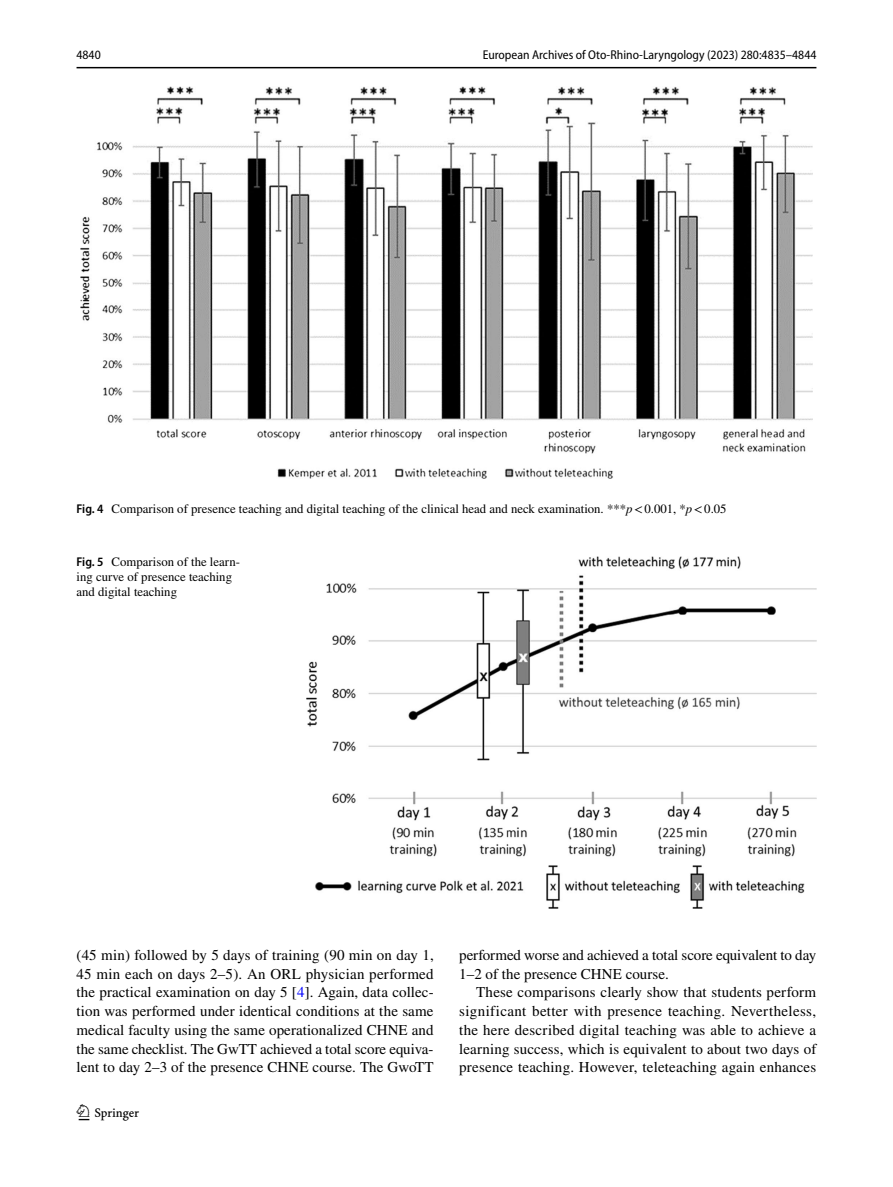
<style>
.page{position:relative;width:893px;height:1187px;background:#fff}
.page>*{position:absolute;margin:0;border:0;box-sizing:border-box;transform-origin:0 0}
.t1{font:22.5px "Springnew Regular 2";color:#000}
.t2{font:15px/18.8px "STIX";letter-spacing:.005em;color:#000;text-align:justify}
.t3{font:12.75px/15px "STIX";color:#000}
.t4{font:semi-condensed 12.75px "Myriad Pro";color:#000}
.s1{font-family:"Myriad Pro";font-weight:600;font-stretch:semi-condensed}
.s2{font-style:italic}
.s3{color:#00f}
</style>
<div class="page">
<hr style="left:77px;top:67px;width:739px;height:1px;background:#000">
<img style="left:81px;top:87px;width:731px;height:391px">
<img style="left:306px;top:556px;width:510px;height:352px">
<p class="t4" style="left:77px;top:48px;width:26px">4840</p>
<p class="t4" style="left:483px;top:48px;width:335px">European Archives of Oto-Rhino-Laryngology (2023) 280:4835–4844</p>
<p class="t3" style="left:77px;top:502px;width:652px"><span class="s1">Fig. 4</span> Comparison of presence teaching and digital teaching of the clinical head and neck examination. ***<span class="s2">p</span>&lt;0.001, *<span class="s2">p</span>&lt;0.05</p>
<p class="t3" style="left:77px;top:554px;width:165px"><span class="s1">Fig. 5</span> Comparison of the learn&shy;ing curve of presence teaching and digital teaching</p>
<p class="t2" style="left:77px;top:946px;width:359px">(45 min) followed by 5 days of training (90 min on day 1, 45 min each on days 2–5). An ORL physician performed the practical examination on day 5 [<span class="s3">4</span>]. Again, data collec&shy;tion was performed under identical conditions at the same medical faculty using the same operationalized CHNE and the same checklist. The GwTT achieved a total score equiva&shy;lent to day 2–3 of the presence CHNE course. The GwoTT</p>
<p class="t2" style="left:459px;top:946px;width:359px">performed worse and achieved a total score equivalent to day<br>1–2 of the presence CHNE course.</p>
<p class="t2" style="left:459px;top:983px;width:359px;text-indent:17px">These comparisons clearly show that students perform significant better with presence teaching. Nevertheless, the here described digital teaching was able to achieve a learning success, which is equivalent to about two days of presence teaching. However, teleteaching again enhances</p>
<h1 class="t1" style="left:79px;top:1104px;width:62px">1 3</h1>
</div>
